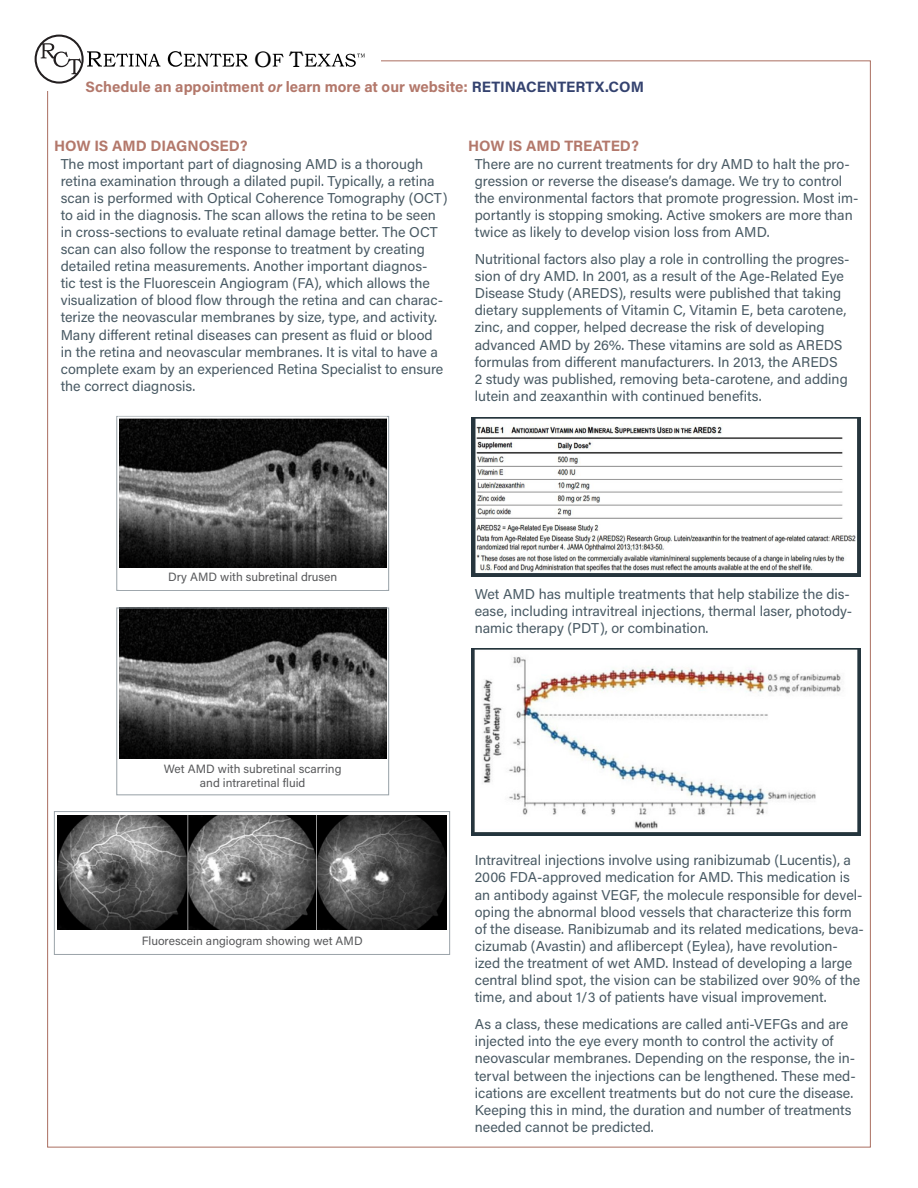
<style>
.page{position:relative;width:918px;height:1188px;background:#fff}
.page>*{position:absolute;margin:0;border:0;box-sizing:border-box;transform-origin:0 0}
.t1{font:22.2px "Bookman Old Style";color:#000}
.Paragraph_Style_1{font:700 15px "Acumin Pro";color:#b3786b}
.t2{font:14.25px/17.1px "Acumin Pro";color:#495a64}
.t3{font:12px/14.4px "Acumin Pro";color:#57585a;text-align:center}
.s1{font-style:italic}
.s2{color:#34426f}
</style>
<div class="page">
<div style="left:35px;top:35px;width:49px;height:49px;border:2px solid #231f20;border-radius:50%"></div>
<svg style="left:41px;top:43px;width:40px;height:31px"></svg>
<svg style="left:87px;top:51px;width:74px;height:16px"></svg>
<svg style="left:168px;top:51px;width:80px;height:16px"></svg>
<svg style="left:273px;top:54px;width:11px;height:13px"></svg>
<svg style="left:305px;top:54px;width:60px;height:13px"></svg>
<img style="left:57px;top:816px;width:390px;height:114px">
<div style="left:54px;top:811px;width:396px;height:144px;border:1px solid #9aa3a9"></div>
<img style="left:471px;top:418px;width:390px;height:158px">
<img style="left:471px;top:648px;width:390px;height:188px">
<div style="left:117px;top:416px;width:272px;height:174px;background:linear-gradient(to right,#fff,#fff)"></div>
<img style="left:119px;top:419px;width:267px;height:148px">
<div style="left:116px;top:416px;width:273px;height:175px;border:1px solid #9aa3a9"></div>
<div style="left:119px;top:572px;width:267px;height:17px;background:#fff"></div>
<hr style="left:118px;top:417px;width:269px;height:2px;background:#fff">
<img style="left:119px;top:609px;width:267px;height:150px">
<div style="left:116px;top:607px;width:273px;height:188px;border:1px solid #9aa3a9"></div>
<h1 class="t1" style="left:254px;top:44px;width:51px">O T</h1>
<p class="Paragraph_Style_1" style="left:86px;top:76px;width:560px">Schedule an appointment <span class="s1">or</span> learn more at our website: <span class="s2">RETINACENTERTX.COM</span></p>
<p class="Paragraph_Style_1" style="left:54px;top:136px;width:195px">HOW IS AMD DIAGNOSED?</p>
<p class="t2" style="left:61px;top:154px;width:388px">The most important part of diagnosing AMD is a thorough retina examination through a dilated pupil. Typically, a retina scan is performed with Optical Coherence Tomography (OCT) to aid in the diagnosis. The scan allows the retina to be seen in cross-sections to evaluate retinal damage better. The OCT scan can also follow the response to treatment by creating detailed retina measurements. Another important diagnos-<br>tic test is the Fluorescein Angiogram (FA), which allows the visualization of blood flow through the retina and can charac&shy;terize the neovascular membranes by size, type, and activity.<br>Many different retinal diseases can present as fluid or blood in the retina and neovascular membranes. It is vital to have a complete exam by an experienced Retina Specialist to ensure the correct diagnosis.</p>
<p class="Paragraph_Style_1" style="left:468px;top:136px;width:172px">HOW IS AMD TREATED?</p>
<p class="t2" style="left:475px;top:154px;width:385px">There are no current treatments for dry AMD to halt the pro&shy;gression or reverse the disease’s damage. We try to control the environmental factors that promote progression. Most im&shy;portantly is stopping smoking. Active smokers are more than twice as likely to develop vision loss from AMD.</p>
<p class="t2" style="left:475px;top:250px;width:376px">Nutritional factors also play a role in controlling the progres&shy;sion of dry AMD. In 2001, as a result of the Age-Related Eye Disease Study (AREDS), results were published that taking dietary supplements of Vitamin C, Vitamin E, beta carotene, zinc, and copper, helped decrease the risk of developing advanced AMD by 26%. These vitamins are sold as AREDS formulas from different manufacturers. In 2013, the AREDS<br>2 study was published, removing beta-carotene, and adding lutein and zeaxanthin with continued benefits.</p>
<p class="t3" style="left:168px;top:569px;width:171px">Dry AMD with subretinal drusen</p>
<p class="t3" style="left:164px;top:761px;width:179px">Wet AMD with subretinal scarring and intraretinal fluid</p>
<p class="t3" style="left:142px;top:933px;width:222px">Fluorescein angiogram showing wet AMD</p>
<p class="t2" style="left:475px;top:585px;width:379px">Wet AMD has multiple treatments that help stabilize the dis&shy;ease, including intravitreal injections, thermal laser, photody&shy;namic therapy (PDT), or combination.</p>
<p class="t2" style="left:475px;top:851px;width:391px">Intravitreal injections involve using ranibizumab (Lucentis), a 2006 FDA-approved medication for AMD. This medication is an antibody against VEGF, the molecule responsible for devel&shy;oping the abnormal blood vessels that characterize this form of the disease. Ranibizumab and its related medications, beva&shy;cizumab (Avastin) and aflibercept (Eylea), have revolution&shy;ized the treatment of wet AMD. Instead of developing a large central blind spot, the vision can be stabilized over 90% of the time, and about 1/3 of patients have visual improvement.</p>
<p class="t2" style="left:475px;top:1015px;width:383px">As a class, these medications are called anti-VEFGs and are injected into the eye every month to control the activity of neovascular membranes. Depending on the response, the in&shy;terval between the injections can be lengthened. These med&shy;ications are excellent treatments but do not cure the disease.<br>Keeping this in mind, the duration and number of treatments needed cannot be predicted.</p>
</div>
